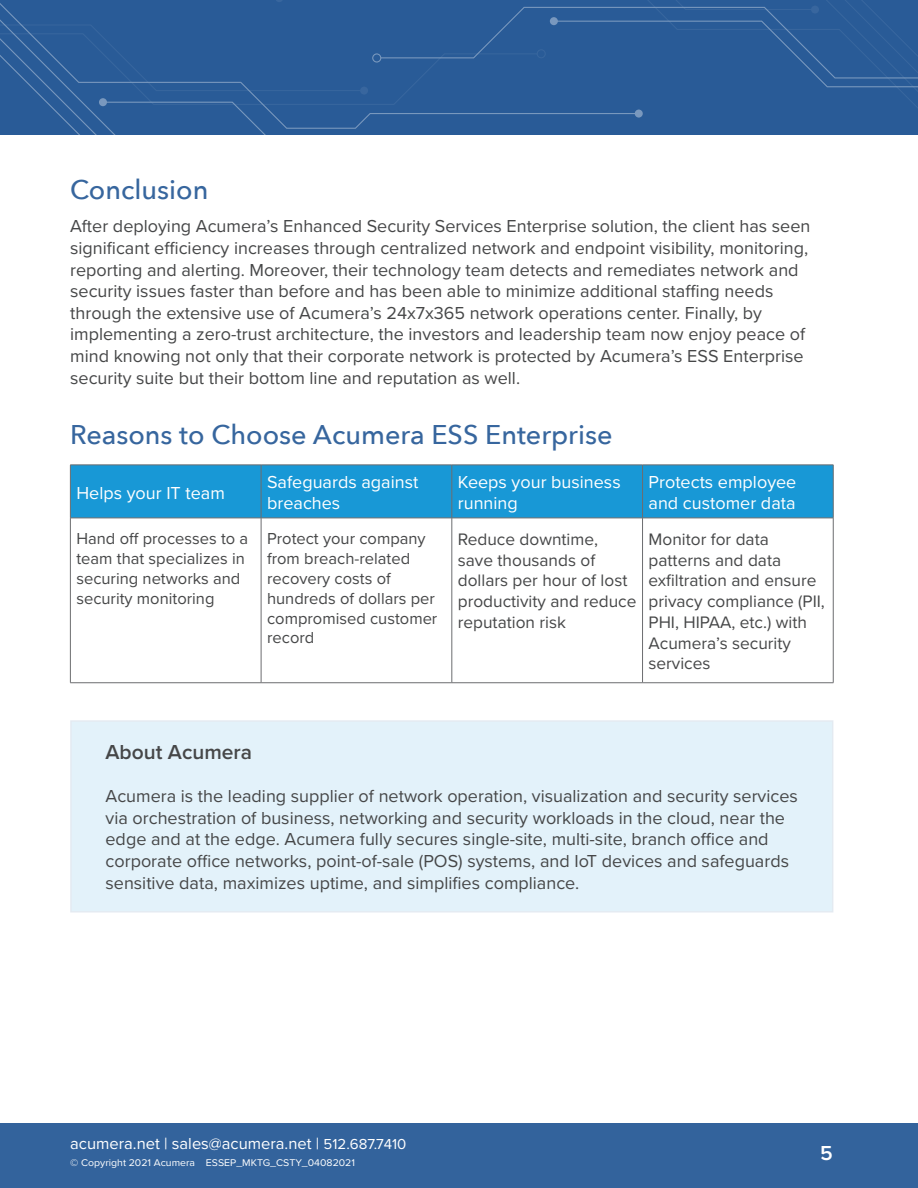
<style>
.page{position:relative;width:918px;height:1188px;background:#fff}
.page>*{position:absolute;margin:0;border:0;box-sizing:border-box;transform-origin:0 0}
.t1{font:500 27px "Avenir Next";color:#37669e}
.t2{font:600 21px "Proxima Nova";color:#464748}
.t3{font:600 21px "Proxima Nova";color:#fff}
.t4{font:18px/21.6px "Proxima Nova";color:#464748}
.t5{font:18px/21.6px "Proxima Nova";color:#fff}
.t6{font:17.25px/20.7px "Proxima Nova";color:#464748}
.t7{font:16.5px/19.8px "Proxima Nova";color:#464748}
.Caps_Large{font:16.5px "Proxima Nova";color:#fff}
.Caps_Large-2{font:10.05px "Proxima Nova";color:#fff;scale:1.04 1}
.s1{font-size:15px}
</style>
<div class="page">
<div style="left:0;top:0;width:918px;height:135px;background:#295b97"></div>
<div style="left:360px;top:87px;width:8px;height:8px;background:#38669e;border-radius:50%"></div>
<div style="left:811px;top:6px;width:8px;height:8px;background:#38669e;border-radius:50%"></div>
<div style="left:0;top:1123px;width:918px;height:65px;background:#33639c"></div>
<div style="left:70px;top:720px;width:763px;height:193px;background:#e3f2fa"></div>
<div style="left:71px;top:466px;width:762px;height:52px;background:#1898d6"></div>
<hr style="left:642px;top:465px;width:1px;height:53px;background:#6c6d70">
<hr style="left:833px;top:465px;width:1px;height:53px;background:#6c6d70">
<hr style="left:642px;top:518px;width:1px;height:165px;background:#6c6d70">
<hr style="left:833px;top:518px;width:1px;height:165px;background:#6c6d70">
<hr style="left:452px;top:682px;width:191px;height:1px;background:#6c6d70">
<hr style="left:643px;top:682px;width:190px;height:1px;background:#6c6d70">
<hr style="left:452px;top:465px;width:191px;height:1px;background:#6c6d70">
<hr style="left:643px;top:465px;width:190px;height:1px;background:#6c6d70">
<hr style="left:452px;top:518px;width:191px;height:1px;background:#6c6d70">
<hr style="left:643px;top:518px;width:190px;height:1px;background:#6c6d70">
<hr style="left:70px;top:465px;width:191px;height:1px;background:#6c6d70">
<hr style="left:70px;top:465px;width:1px;height:53px;background:#6c6d70">
<hr style="left:261px;top:465px;width:191px;height:1px;background:#6c6d70">
<hr style="left:261px;top:465px;width:1px;height:53px;background:#6c6d70">
<hr style="left:452px;top:465px;width:1px;height:53px;background:#6c6d70">
<hr style="left:70px;top:518px;width:191px;height:1px;background:#6c6d70">
<hr style="left:70px;top:518px;width:1px;height:165px;background:#6c6d70">
<hr style="left:261px;top:518px;width:191px;height:1px;background:#6c6d70">
<hr style="left:261px;top:518px;width:1px;height:165px;background:#6c6d70">
<hr style="left:452px;top:518px;width:1px;height:165px;background:#6c6d70">
<hr style="left:70px;top:682px;width:191px;height:1px;background:#6c6d70">
<hr style="left:261px;top:682px;width:191px;height:1px;background:#6c6d70">
<p class="t1" style="left:70px;top:166px;width:140px">Conclusion</p>
<p class="t4" style="left:70px;top:215px;width:742px">After deploying Acumera’s Enhanced Security Services Enterprise solution, the client has seen significant efficiency increases through centralized network and endpoint visibility, monitoring, reporting and alerting. Moreover, their technology team detects and remediates network and security issues faster than before and has been able to minimize additional staffing needs through the extensive use of Acumera’s 24x7x365 network operations center. Finally, by implementing a zero-trust architecture, the investors and leadership team now enjoy peace of mind knowing not only that their corporate network is protected by Acumera’s ESS Enterprise security suite but their bottom line and reputation as well.</p>
<p class="t1" style="left:70px;top:412px;width:544px">Reasons to Choose Acumera ESS Enterprise</p>
<p class="t5" style="left:76px;top:481px;width:150px">Helps your IT team</p>
<p class="t5" style="left:267px;top:470px;width:153px">Safeguards against breaches</p>
<p class="t5" style="left:458px;top:470px;width:164px">Keeps your business running</p>
<p class="t5" style="left:649px;top:470px;width:149px">Protects employee and customer data</p>
<p class="t7" style="left:76px;top:528px;width:173px">Hand off processes to a team that specializes in securing networks and security monitoring</p>
<p class="t7" style="left:267px;top:528px;width:172px">Protect your company from breach-related recovery costs of hundreds of dollars per compromised customer record</p>
<p class="t6" style="left:458px;top:528px;width:180px">Reduce downtime, save thousands of dollars per hour of lost productivity and reduce reputation risk</p>
<p class="t6" style="left:649px;top:528px;width:178px">Monitor for data patterns and data exfiltration and ensure privacy compliance (PII,<br>PHI, HIPAA, etc.) with<br>Acumera’s security services</p>
<p class="t2" style="left:106px;top:736px;width:148px">About Acumera</p>
<p class="t4" style="left:106px;top:785px;width:694px">Acumera is the leading supplier of network operation, visualization and security services via orchestration of business, networking and security workloads in the cloud, near the edge and at the edge. Acumera fully secures single-site, multi-site, branch office and corporate office networks, point-of-sale (POS) systems, and IoT devices and safeguards sensitive data, maximizes uptime, and simplifies compliance.</p>
<p class="Caps_Large" style="left:70px;top:1131px;width:338px">acumera.net | sales@acumera.net | <span class="s1">512.687.7410</span></p>
<p class="Caps_Large-2" style="left:70px;top:1155px;width:275px">© Copyright 2021 Acumera ESSEP_MKTG_CSTY_04082021</p>
<p class="t3" style="left:820px;top:1137px;width:14px">5</p>
</div>
